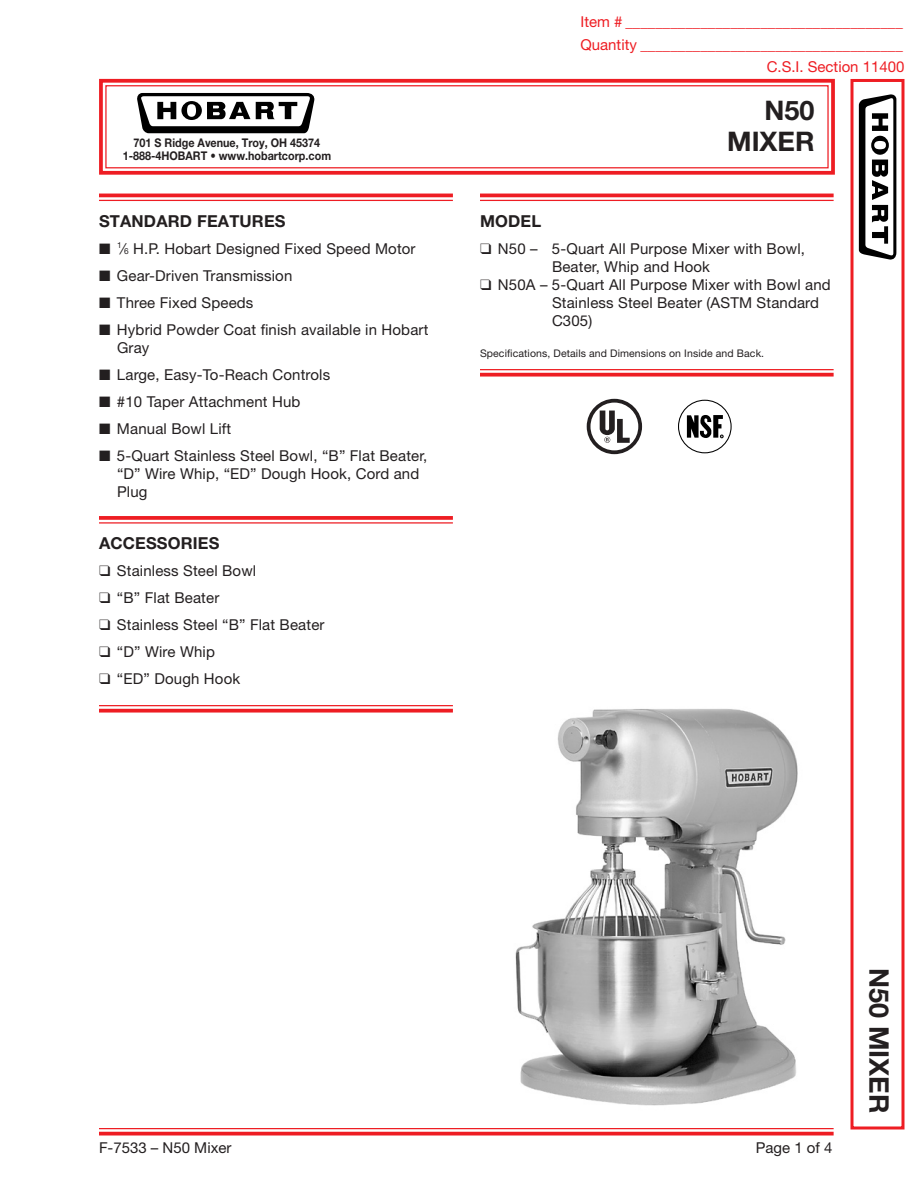
<style>
.page{position:relative;width:918px;height:1188px;background:#fff}
.page>*{position:absolute;margin:0;border:0;box-sizing:border-box;transform-origin:0 0}
.t1{font:700 27px "Helvetica Neue LT Std";color:#231f20}
.Heading_w_line_above{font:700 16.5px "Helvetica Neue LT Std";letter-spacing:.01em;color:#231f20}
.Body_Text-Headings{font:700 16.5px "Helvetica Neue LT Std";letter-spacing:.01em;color:#231f20}
.Front_Text_w_indent{font:15px/18px "Helvetica Neue LT Std";letter-spacing:.01em;color:#231f20}
.Body_Text{font:15px/18px "Helvetica Neue LT Std";letter-spacing:.01em;color:#231f20}
.t2{font:15px "Helvetica Neue LT Std";color:#ee1d23}
.Bottom_Line{font:15px "Helvetica Neue LT Std";color:#231f20}
.t3{font:700 12px "Helvetica Neue LT Std";color:#231f20;scale:.9 1}
.Body_Text-Back{font:10.5px "Helvetica Neue LT Std";letter-spacing:.01em;color:#231f20}
.s1{font-size:8.25px}
</style>
<div class="page">
<svg style="left:99px;top:78px;width:736px;height:97px"></svg>
<div style="left:105px;top:85px;width:724px;height:83px;border:1px solid #ee1d23"></div>
<div style="left:850px;top:79px;width:54px;height:1051px;border:3px solid #ee1d23"></div>
<hr style="left:99px;top:1128px;width:735px;height:1px;background:#ee1d23">
<svg style="left:99px;top:1132px;width:735px;height:4px;background:#f0393e"></svg>
<svg style="left:137px;top:93px;width:178px;height:40px"></svg>
<svg style="left:859px;top:94px;width:37px;height:166px"></svg>
<img style="left:515px;top:709px;width:283px;height:397px">
<div style="left:678px;top:400px;width:54px;height:53px;border:1px solid #000;border-radius:50%"></div>
<svg style="left:687px;top:415px;width:36px;height:23px"></svg>
<svg style="left:587px;top:399px;width:55px;height:55px"></svg>
<div style="left:590px;top:403px;width:48px;height:47px;background:#fff;border-radius:50%"></div>
<svg style="left:600px;top:411px;width:30px;height:32px"></svg>
<hr style="left:99px;top:194px;width:354px;height:3px;background:#ee1d23">
<hr style="left:99px;top:200px;width:354px;height:1px;background:#ee1d23">
<svg style="left:99px;top:516px;width:354px;height:4px"></svg>
<hr style="left:99px;top:522px;width:354px;height:2px;background:#ee1d23">
<hr style="left:99px;top:705px;width:354px;height:1px;background:#ee1d23">
<svg style="left:99px;top:709px;width:354px;height:4px"></svg>
<hr style="left:480px;top:194px;width:354px;height:3px;background:#ee1d23">
<hr style="left:480px;top:200px;width:354px;height:1px;background:#ee1d23">
<hr style="left:480px;top:369px;width:354px;height:1px;background:#ee1d23">
<svg style="left:480px;top:373px;width:354px;height:4px"></svg>
<p class="t2" style="left:580px;top:13px;width:324px">Item # _____________________________________</p>
<p class="t2" style="left:580px;top:36px;width:324px">Quantity ___________________________________</p>
<p class="t2" style="left:767px;top:58px;width:139px">C.S.I. Section 11400</p>
<p class="t1" style="left:765px;top:93px;width:52px">N50</p>
<p class="t3" style="left:134px;top:135px;width:209px">701 S Ridge Avenue, Troy, OH 45374</p>
<p class="t1" style="left:727px;top:125px;width:89px">MIXER</p>
<p class="t3" style="left:123px;top:148px;width:233px">1-888-4HOBART • www.hobartcorp.com</p>
<p class="Heading_w_line_above" style="left:99px;top:210px;width:188px">STANDARD FEATURES</p>
<p class="Front_Text_w_indent" style="left:99px;top:239px;width:318px">■ <sup>1</sup>⁄<span class="s1">6</span> H.P. Hobart Designed Fixed Speed Motor</p>
<p class="Front_Text_w_indent" style="left:99px;top:266px;width:195px">■ Gear-Driven Transmission</p>
<p class="Front_Text_w_indent" style="left:99px;top:293px;width:156px">■ Three Fixed Speeds</p>
<p class="Front_Text_w_indent" style="left:117px;top:320px;width:313px;text-indent:-18px">■ Hybrid Powder Coat finish available in Hobart<br>Gray</p>
<p class="Front_Text_w_indent" style="left:99px;top:365px;width:233px">■ Large, Easy-To-Reach Controls</p>
<p class="Front_Text_w_indent" style="left:99px;top:392px;width:203px">■ #10 Taper Attachment Hub</p>
<p class="Front_Text_w_indent" style="left:99px;top:419px;width:134px">■ Manual Bowl Lift</p>
<p class="Front_Text_w_indent" style="left:117px;top:446px;width:312px;text-indent:-18px">■ 5-Quart Stainless Steel Bowl, “B” Flat Beater, “D” Wire Whip, “ED” Dough Hook, Cord and<br>Plug</p>
<p class="Heading_w_line_above" style="left:99px;top:533px;width:122px">ACCESSORIES</p>
<p class="Front_Text_w_indent" style="left:99px;top:562px;width:159px">❑ Stainless Steel Bowl</p>
<p class="Front_Text_w_indent" style="left:99px;top:589px;width:122px">❑ “B” Flat Beater</p>
<p class="Front_Text_w_indent" style="left:99px;top:616px;width:227px">❑ Stainless Steel “B” Flat Beater</p>
<p class="Front_Text_w_indent" style="left:99px;top:643px;width:117px">❑ “D” Wire Whip</p>
<p class="Front_Text_w_indent" style="left:99px;top:670px;width:143px">❑ “ED” Dough Hook</p>
<p class="Body_Text-Headings" style="left:480px;top:210px;width:63px">MODEL</p>
<p class="Body_Text" style="left:552px;top:239px;width:255px;text-indent:-72px">❑ N50 – 5-Quart All Purpose Mixer with Bowl,<br>Beater, Whip and Hook</p>
<p class="Body_Text" style="left:552px;top:275px;width:280px;text-indent:-72px">❑ N50A – 5-Quart All Purpose Mixer with Bowl and<br>Stainless Steel Beater (ASTM Standard<br>C305)</p>
<p class="Body_Text-Back" style="left:480px;top:347px;width:286px">Specifications, Details and Dimensions on Inside and Back.</p>
<p class="Bottom_Line" style="left:99px;top:1139px;width:134px">F-7533 – N50 Mixer</p>
<p class="Bottom_Line" style="left:756px;top:1139px;width:78px">Page 1 of 4</p>
<p class="t1" style="left:896px;top:968px;width:146px;rotate:90deg">N50 MIXER</p>
</div>
